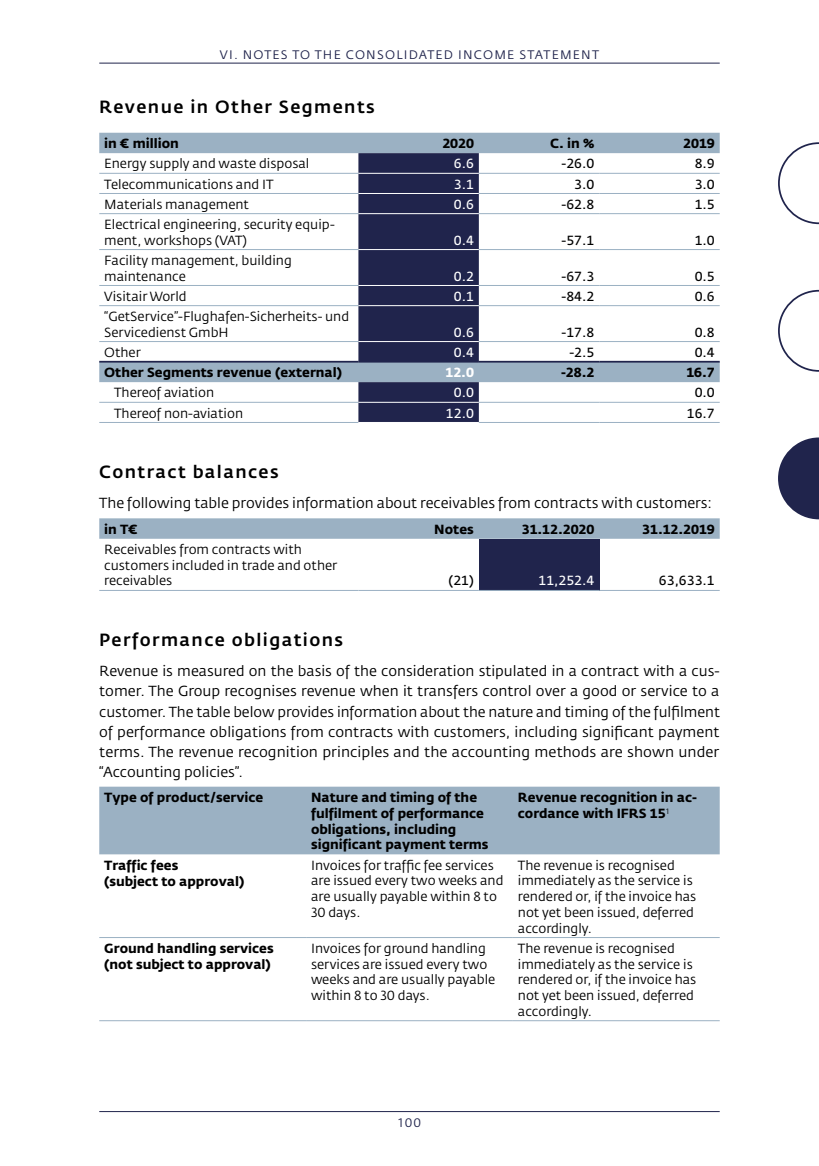
<style>
.page{position:relative;width:819px;height:1166px;background:#fff}
.page>*{position:absolute;margin:0;border:0;box-sizing:border-box;transform-origin:0 0}
.t1{font:500 17.5px "Fedra Sans VA";letter-spacing:.08em;color:#000}
.t2{font:14.35px/20.1px "Fedra Sans VA";color:#000;text-align:justify}
.t3{font:13.12px/15.8px "Fedra Sans VA";color:#000}
.t4{font:13.12px/15.8px "Fedra Sans CEVA Bold TF";color:#000}
.t5{font:13.12px "Fedra Sans CEVA Normal TF";color:#000}
.t6{font:13.12px "Fedra Sans CEVA Normal TF";color:#fff}
.t7{font:13.12px "Fedra Sans CEVA Bold TF";color:#fff}
.t8{font:12.25px "Fedra Sans VA";letter-spacing:.1em;color:#20244c}
</style>
<div class="page">
<hr style="left:99px;top:63px;width:620px;height:1px;background:#20244c">
<hr style="left:99px;top:1111px;width:620px;height:1px;background:#20244c">
<svg style="left:778px;top:142px;width:41px;height:82px"></svg>
<svg style="left:778px;top:290px;width:41px;height:82px"></svg>
<svg style="left:778px;top:437px;width:41px;height:82px"></svg>
<svg style="left:99px;top:133px;width:620px;height:249px"></svg>
<svg style="left:358px;top:153px;width:121px;height:269px;background:#2a3056"></svg>
<hr style="left:358px;top:173px;width:121px;height:1px;background:#fff">
<hr style="left:99px;top:173px;width:259px;height:1px;background:#9bb1c3">
<hr style="left:358px;top:193px;width:121px;height:1px;background:#fff">
<hr style="left:479px;top:173px;width:120px;height:1px;background:#9bb1c3">
<hr style="left:599px;top:173px;width:120px;height:1px;background:#9bb1c3">
<hr style="left:99px;top:193px;width:259px;height:1px;background:#9bb1c3">
<hr style="left:358px;top:213px;width:121px;height:1px;background:#fff">
<hr style="left:479px;top:193px;width:120px;height:1px;background:#9bb1c3">
<hr style="left:599px;top:193px;width:120px;height:1px;background:#9bb1c3">
<hr style="left:99px;top:213px;width:259px;height:1px;background:#9bb1c3">
<hr style="left:358px;top:249px;width:121px;height:1px;background:#fff">
<hr style="left:479px;top:213px;width:120px;height:1px;background:#9bb1c3">
<hr style="left:599px;top:213px;width:120px;height:1px;background:#9bb1c3">
<hr style="left:99px;top:249px;width:259px;height:1px;background:#9bb1c3">
<hr style="left:358px;top:285px;width:121px;height:1px;background:#fff">
<hr style="left:479px;top:249px;width:120px;height:1px;background:#9bb1c3">
<hr style="left:599px;top:249px;width:120px;height:1px;background:#9bb1c3">
<hr style="left:99px;top:285px;width:259px;height:1px;background:#9bb1c3">
<hr style="left:358px;top:305px;width:121px;height:1px;background:#fff">
<hr style="left:479px;top:285px;width:120px;height:1px;background:#9bb1c3">
<hr style="left:599px;top:285px;width:120px;height:1px;background:#9bb1c3">
<hr style="left:99px;top:305px;width:259px;height:1px;background:#9bb1c3">
<hr style="left:358px;top:341px;width:121px;height:1px;background:#fff">
<hr style="left:479px;top:305px;width:120px;height:1px;background:#9bb1c3">
<hr style="left:599px;top:305px;width:120px;height:1px;background:#9bb1c3">
<hr style="left:99px;top:341px;width:259px;height:1px;background:#9bb1c3">
<hr style="left:479px;top:341px;width:120px;height:1px;background:#9bb1c3">
<hr style="left:599px;top:341px;width:120px;height:1px;background:#9bb1c3">
<hr style="left:358px;top:402px;width:121px;height:1px;background:#fff">
<hr style="left:99px;top:402px;width:259px;height:1px;background:#9bb1c3">
<hr style="left:479px;top:402px;width:120px;height:1px;background:#9bb1c3">
<hr style="left:599px;top:402px;width:120px;height:1px;background:#9bb1c3">
<hr style="left:99px;top:422px;width:259px;height:1px;background:#9bb1c3">
<hr style="left:479px;top:422px;width:120px;height:1px;background:#9bb1c3">
<hr style="left:599px;top:422px;width:120px;height:1px;background:#9bb1c3">
<hr style="left:99px;top:361px;width:259px;height:2px;background:#20244c">
<hr style="left:358px;top:361px;width:121px;height:2px;background:#20244c">
<hr style="left:479px;top:361px;width:120px;height:2px;background:#20244c">
<hr style="left:599px;top:361px;width:120px;height:2px;background:#20244c">
<svg style="left:99px;top:518px;width:620px;height:21px;background:#9db3c4"></svg>
<div style="left:479px;top:539px;width:120px;height:51px;background:#20244c"></div>
<hr style="left:99px;top:590px;width:259px;height:1px;background:#9bb1c3">
<hr style="left:358px;top:590px;width:121px;height:1px;background:#9bb1c3">
<hr style="left:599px;top:590px;width:120px;height:1px;background:#9bb1c3">
<hr style="left:479px;top:590px;width:120px;height:1px;background:#9bb1c3">
<div style="left:99px;top:787px;width:620px;height:67px;background:#9bb1c3"></div>
<hr style="left:99px;top:937px;width:207px;height:1px;background:#9bb1c3">
<hr style="left:306px;top:937px;width:207px;height:1px;background:#9bb1c3">
<hr style="left:513px;top:937px;width:206px;height:1px;background:#9bb1c3">
<hr style="left:99px;top:1020px;width:207px;height:1px;background:#9bb1c3">
<hr style="left:306px;top:1020px;width:207px;height:1px;background:#9bb1c3">
<hr style="left:513px;top:1020px;width:206px;height:1px;background:#9bb1c3">
<p class="t8" style="left:220px;top:47px;width:380px">VI. NOTES TO THE CONSOLIDATED INCOME STATEMENT</p>
<h1 class="t1" style="left:99px;top:96px;width:277px">Revenue in Other Segments</h1>
<p class="t4" style="left:104px;top:136px;width:76px">in € million</p>
<p class="t4" style="left:442px;top:136px;width:33px">2020</p>
<p class="t4" style="left:550px;top:136px;width:46px">C. in %</p>
<p class="t4" style="left:683px;top:136px;width:33px">2019</p>
<p class="t3" style="left:104px;top:156px;width:207px">Energy supply and waste disposal</p>
<p class="t6" style="left:454px;top:156px;width:22px">6.6</p>
<p class="t5" style="left:561px;top:156px;width:34px">-26.0</p>
<p class="t5" style="left:694px;top:156px;width:22px">8.9</p>
<p class="t3" style="left:104px;top:176px;width:171px">Telecommunications and IT</p>
<p class="t6" style="left:454px;top:176px;width:22px">3.1</p>
<p class="t5" style="left:574px;top:176px;width:22px">3.0</p>
<p class="t5" style="left:694px;top:176px;width:22px">3.0</p>
<p class="t3" style="left:104px;top:196px;width:146px">Materials management</p>
<p class="t6" style="left:454px;top:196px;width:22px">0.6</p>
<p class="t5" style="left:561px;top:196px;width:34px">-62.8</p>
<p class="t5" style="left:694px;top:196px;width:22px">1.5</p>
<p class="t3" style="left:104px;top:216px;width:232px">Electrical engineering, security equip&shy;ment, workshops (VAT)</p>
<p class="t6" style="left:454px;top:232px;width:22px">0.4</p>
<p class="t5" style="left:561px;top:232px;width:34px">-57.1</p>
<p class="t5" style="left:694px;top:232px;width:22px">1.0</p>
<p class="t3" style="left:104px;top:252px;width:189px">Facility management, building maintenance</p>
<p class="t6" style="left:454px;top:268px;width:22px">0.2</p>
<p class="t5" style="left:561px;top:268px;width:34px">-67.3</p>
<p class="t5" style="left:694px;top:268px;width:22px">0.5</p>
<p class="t3" style="left:104px;top:288px;width:84px">Visitair World</p>
<p class="t6" style="left:454px;top:288px;width:22px">0.1</p>
<p class="t5" style="left:561px;top:288px;width:34px">-84.2</p>
<p class="t5" style="left:694px;top:288px;width:22px">0.6</p>
<p class="t3" style="left:104px;top:308px;width:246px">“GetService”-Flughafen-Sicherheits- und<br>Servicedienst GmbH</p>
<p class="t6" style="left:454px;top:324px;width:22px">0.6</p>
<p class="t5" style="left:561px;top:324px;width:34px">-17.8</p>
<p class="t5" style="left:694px;top:324px;width:22px">0.8</p>
<p class="t3" style="left:104px;top:344px;width:38px">Other</p>
<p class="t6" style="left:454px;top:344px;width:22px">0.4</p>
<p class="t5" style="left:569px;top:344px;width:26px">-2.5</p>
<p class="t5" style="left:694px;top:344px;width:22px">0.4</p>
<p class="t4" style="left:104px;top:365px;width:239px">Other Segments revenue (external)</p>
<p class="t7" style="left:445px;top:364px;width:30px">12.0</p>
<p class="t4" style="left:561px;top:365px;width:35px">-28.2</p>
<p class="t4" style="left:686px;top:365px;width:30px">16.7</p>
<p class="t3" style="left:114px;top:385px;width:101px">Thereof aviation</p>
<p class="t6" style="left:454px;top:384px;width:22px">0.0</p>
<p class="t5" style="left:694px;top:384px;width:22px">0.0</p>
<p class="t3" style="left:114px;top:405px;width:130px">Thereof non-aviation</p>
<p class="t6" style="left:446px;top:405px;width:29px">12.0</p>
<p class="t5" style="left:686px;top:405px;width:29px">16.7</p>
<h1 class="t1" style="left:99px;top:461px;width:181px">Contract balances</h1>
<p class="t2" style="left:99px;top:493px;width:614px">The following table provides information about receivables from contracts with customers:</p>
<p class="t4" style="left:104px;top:521px;width:35px">in T€</p>
<p class="t4" style="left:434px;top:521px;width:41px">Notes</p>
<p class="t4" style="left:522px;top:521px;width:74px">31.12.2020</p>
<p class="t4" style="left:642px;top:521px;width:74px">31.12.2019</p>
<p class="t3" style="left:104px;top:541px;width:235px">Receivables from contracts with customers included in trade and other receivables</p>
<p class="t5" style="left:448px;top:573px;width:27px">(21)</p>
<p class="t6" style="left:538px;top:573px;width:57px">11,252.4</p>
<p class="t5" style="left:659px;top:573px;width:57px">63,633.1</p>
<h1 class="t1" style="left:99px;top:629px;width:245px">Performance obligations</h1>
<p class="t2" style="left:99px;top:661px;width:622px">Revenue is measured on the basis of the consideration stipulated in a contract with a cus&shy;tomer. The Group recognises revenue when it transfers control over a good or service to a customer. The table below provides information about the nature and timing of the fulfilment of performance obligations from contracts with customers, including significant payment terms. The revenue recognition principles and the accounting methods are shown under “Accounting policies”.</p>
<p class="t4" style="left:104px;top:789px;width:161px">Type of product/service</p>
<p class="t4" style="left:311px;top:789px;width:179px">Nature and timing of the fulfilment of performance obligations, including significant payment terms</p>
<p class="t4" style="left:518px;top:789px;width:181px">Revenue recognition in ac&shy;cordance with IFRS 15<sup>1</sup></p>
<p class="t4" style="left:104px;top:857px;width:142px">Traffic fees<br>(subject to approval)</p>
<p class="t3" style="left:311px;top:857px;width:194px">Invoices for traffic fee services are issued every two weeks and are usually payable within 8 to<br>30 days.</p>
<p class="t3" style="left:518px;top:857px;width:180px">The revenue is recognised immediately as the service is rendered or, if the invoice has not yet been issued, deferred accordingly.</p>
<p class="t4" style="left:104px;top:940px;width:171px">Ground handling services (not subject to approval)</p>
<p class="t3" style="left:311px;top:940px;width:186px">Invoices for ground handling services are issued every two weeks and are usually payable within 8 to 30 days.</p>
<p class="t3" style="left:518px;top:940px;width:180px">The revenue is recognised immediately as the service is rendered or, if the invoice has not yet been issued, deferred accordingly.</p>
<p class="t8" style="left:398px;top:1114px;width:25px">100</p>
</div>
